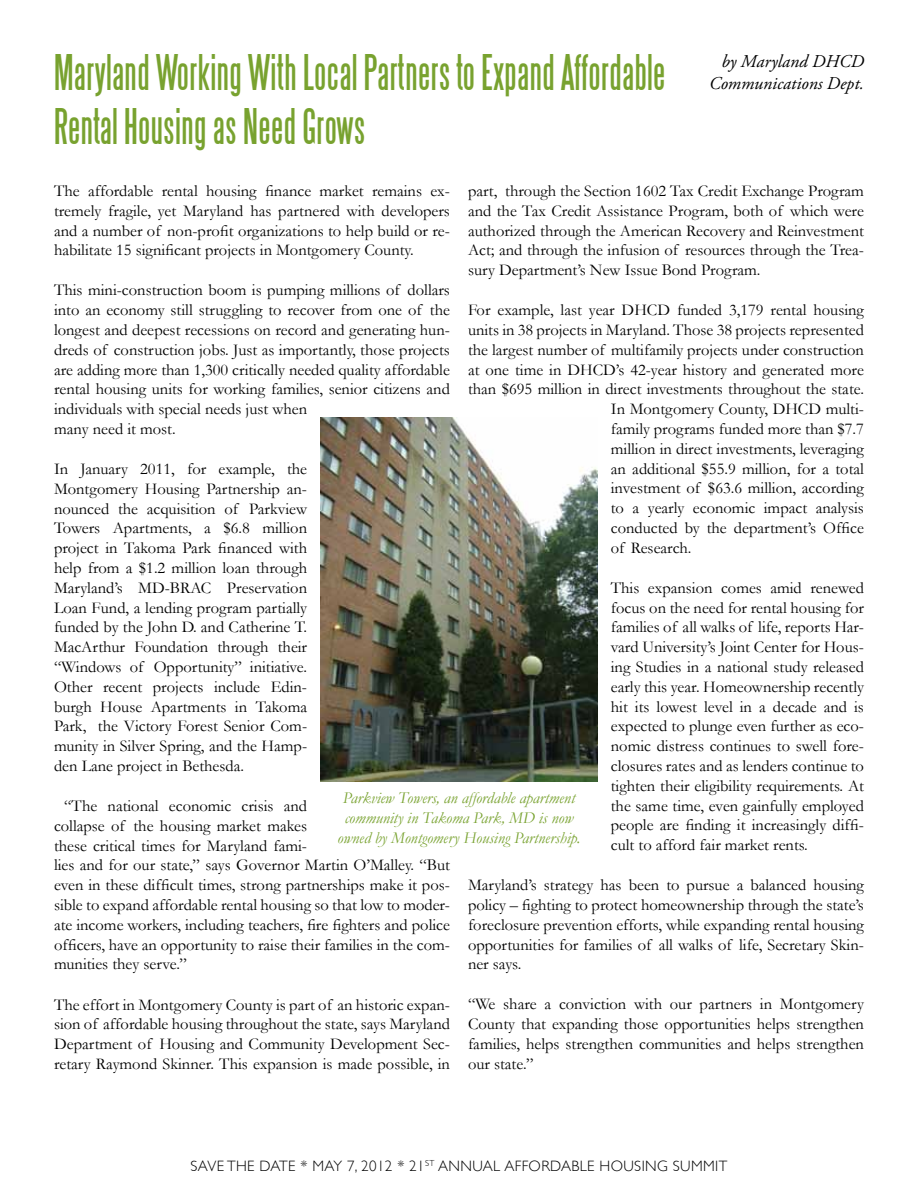
<style>
.page{position:relative;width:918px;height:1188px;background:#fff}
.page>*{position:absolute;margin:0;border:0;box-sizing:border-box;transform-origin:0 0}
.t1{font:45px/54px "Steelfish";letter-spacing:.01em;color:#78a22f}
.t2{font:italic 18px/21.6px "Adobe Garamond Pro";color:#000;text-align:right}
.t3{font:16.5px/19.8px "Garamond";color:#000;text-align:justify}
.t4{font:italic 16.5px/19.8px "Garamond";color:#78a22f;text-align:center}
.t5{font:300 15px "Gill Sans";letter-spacing:.025em;color:#000}
</style>
<div class="page">
<img style="left:321px;top:417px;width:276px;height:364px">
<h1 class="t1" style="left:54px;top:46px;width:613px">Maryland Working With Local Partners to Expand Affordable<br>Rental Housing as Need Grows</h1>
<p class="t2" style="left:709px;top:51px;width:156px">by Maryland DHCD<br>Communications Dept.</p>
<p class="t3" style="left:54px;top:181px;width:398px">The affordable rental housing finance market remains ex&shy;tremely fragile, yet Maryland has partnered with developers and a number of non-profit organizations to help build or re&shy;habilitate 15 significant projects in Montgomery County.</p>
<p class="t3" style="left:54px;top:280px;width:398px;text-align:left">This mini-construction boom is pumping millions of dollars into an economy still struggling to recover from one of the longest and deepest recessions on record and generating hun&shy;dreds of construction jobs. Just as importantly, those projects are adding more than 1,300 critically needed quality affordable rental housing units for working families, senior citizens and individuals with special needs just when<br>many need it most.</p>
<p class="t3" style="left:54px;top:459px;width:255px">In January 2011, for example, the Montgomery Housing Partnership an&shy;nounced the acquisition of Parkview Towers Apartments, a $6.8 million project in Takoma Park financed with help from a $1.2 million loan through Maryland’s MD-BRAC Preservation Loan Fund, a lending program partially funded by the John D. and Catherine T.<br>MacArthur Foundation through their “Windows of Opportunity” initiative.<br>Other recent projects include Edin&shy;burgh House Apartments in Takoma Park, the Victory Forest Senior Com&shy;munity in Silver Spring, and the Hamp&shy;den Lane project in Bethesda.</p>
<p class="t3" style="left:54px;top:796px;width:398px;text-align:left;text-indent:10px">“The national economic crisis and<br>collapse of the housing market makes<br>these critical times for Maryland fami-<br>lies and for our state,” says Governor Martin O’Malley. “But even in these difficult times, strong partnerships make it pos&shy;sible to expand affordable rental housing so that low to moder&shy;ate income workers, including teachers, fire fighters and police officers, have an opportunity to raise their families in the com&shy;munities they serve.”</p>
<p class="t3" style="left:54px;top:994px;width:397px">The effort in Montgomery County is part of an historic expan&shy;sion of affordable housing throughout the state, says Maryland Department of Housing and Community Development Sec&shy;retary Raymond Skinner. This expansion is made possible, in</p>
<p class="t3" style="left:468px;top:181px;width:398px">part, through the Section 1602 Tax Credit Exchange Program and the Tax Credit Assistance Program, both of which were authorized through the American Recovery and Reinvestment Act; and through the infusion of resources through the Trea&shy;sury Department’s New Issue Bond Program.</p>
<p class="t3" style="left:468px;top:300px;width:397px">For example, last year DHCD funded 3,179 rental housing</p>
<p class="t3" style="left:468px;top:320px;width:397px">units in 38 projects in Maryland. Those 38 projects represented</p>
<p class="t3" style="left:468px;top:339px;width:398px">the largest number of multifamily projects under construction</p>
<p class="t3" style="left:468px;top:359px;width:397px">at one time in DHCD’s 42-year history and generated more</p>
<p class="t3" style="left:468px;top:379px;width:397px">than $695 million in direct investments throughout the state.</p>
<p class="t3" style="left:611px;top:399px;width:255px">In Montgomery County, DHCD multi-</p>
<p class="t3" style="left:611px;top:419px;width:255px">family programs funded more than $7.7</p>
<p class="t3" style="left:611px;top:438px;width:255px">million in direct investments, leveraging</p>
<p class="t3" style="left:611px;top:458px;width:255px">an additional $55.9 million, for a total</p>
<p class="t3" style="left:611px;top:478px;width:255px">investment of $63.6 million, according</p>
<p class="t3" style="left:611px;top:498px;width:255px">to a yearly economic impact analysis</p>
<p class="t3" style="left:611px;top:518px;width:255px">conducted by the department’s Office</p>
<p class="t3" style="left:611px;top:537px;width:82px">of Research.</p>
<p class="t3" style="left:611px;top:578px;width:255px">This expansion comes amid renewed focus on the need for rental housing for families of all walks of life, reports Har&shy;vard University’s Joint Center for Hous&shy;ing Studies in a national study released early this year. Homeownership recently hit its lowest level in a decade and is expected to plunge even further as eco&shy;nomic distress continues to swell fore&shy;closures rates and as lenders continue to tighten their eligibility requirements. At the same time, even gainfully employed people are finding it increasingly diffi&shy;cult to afford fair market rents.</p>
<p class="t3" style="left:468px;top:875px;width:397px">Maryland’s strategy has been to pursue a balanced housing policy – fighting to protect homeownership through the state’s foreclosure prevention efforts, while expanding rental housing opportunities for families of all walks of life, Secretary Skin&shy;ner says.</p>
<p class="t3" style="left:468px;top:994px;width:398px">“We share a conviction with our partners in Montgomery County that expanding those opportunities helps strengthen families, helps strengthen communities and helps strengthen our state.”</p>
<p class="t4" style="left:338px;top:788px;width:244px">Parkview Towers, an affordable apartment community in Takoma Park, MD is now owned by Montgomery Housing Partnership.</p>
<p class="t5" style="left:191px;top:1158px;width:534px">SAVE THE DATE * MAY 7, 2012 * 21<sup>ST</sup> ANNUAL AFFORDABLE HOUSING SUMM IT</p>
</div>
